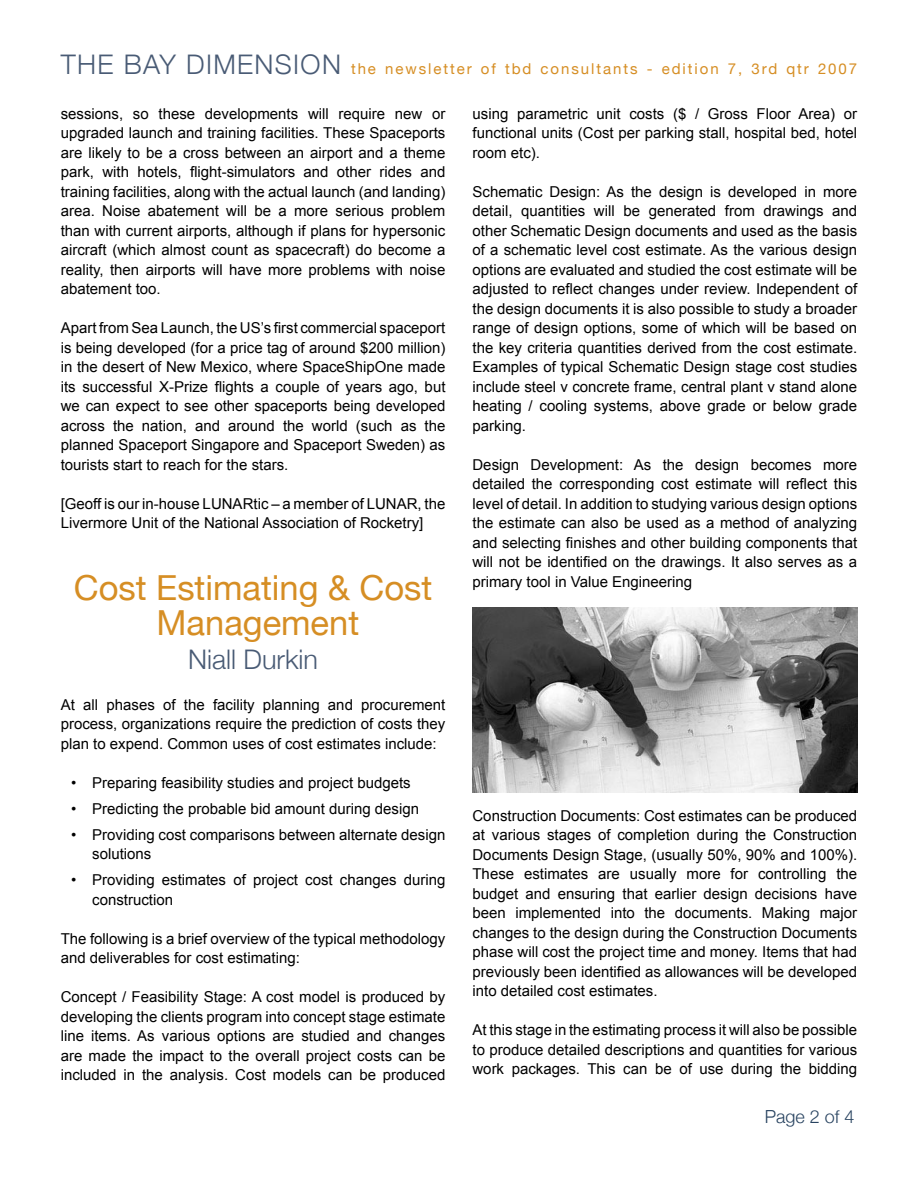
<style>
.page{position:relative;width:918px;height:1188px;background:#fff}
.page>*{position:absolute;margin:0;border:0;box-sizing:border-box;transform-origin:0 0}
.Article_title-end{font:34.5px "Helvetica Neue";color:#d68e24}
.Author{font:300 27px "Helvetica Neue";letter-spacing:.05em;color:#495b75}
.Author-2{font:300 27px "Helvetica Neue";color:#495b75}
.page_number{font:300 18px "Helvetica Neue";color:#284360}
.Main_paragraphs{font:15px/19.5px "Arial";color:#000;text-align:justify}
.bullets{font:15px/19.5px "Arial";color:#000}
.bullets-end{font:15px/19.5px "Arial";color:#000}
.t1{font:15px "Helvetica Neue";letter-spacing:.13em;color:#d68e24}
</style>
<div class="page">
<img style="left:472px;top:607px;width:385px;height:185px">
<p class="Author" style="left:61px;top:48px;width:282px">THE BAY DIMENSION</p>
<p class="t1" style="left:351px;top:60px;width:508px">the newsletter of tbd consultants - edition 7, 3rd qtr 2007</p>
<p class="Main_paragraphs" style="left:61px;top:104px;width:386px">sessions, so these developments will require new or upgraded launch and training facilities. These Spaceports are likely to be a cross between an airport and a theme park, with hotels, flight-simulators and other rides and training facilities, along with the actual launch (and landing) area. Noise abatement will be a more serious problem than with current airports, although if plans for hypersonic aircraft (which almost count as spacecraft) do become a reality, then airports will have more problems with noise abatement too.</p>
<p class="Main_paragraphs" style="left:61px;top:318px;width:386px">Apart from Sea Launch, the US’s first commercial spaceport is being developed (for a price tag of around $200 million) in the desert of New Mexico, where SpaceShipOne made its successful X-Prize flights a couple of years ago, but we can expect to see other spaceports being developed across the nation, and around the world (such as the planned Spaceport Singapore and Spaceport Sweden) as tourists start to reach for the stars.</p>
<p class="Main_paragraphs" style="left:61px;top:494px;width:386px">[Geoff is our in-house LUNARtic – a member of LUNAR, the<br>Livermore Unit of the National Association of Rocketry]</p>
<p class="Article_title-end" style="left:74px;top:567px;width:360px">Cost Estimating &amp; Cost</p>
<p class="Article_title-end" style="left:157px;top:602px;width:204px">Management</p>
<p class="Author-2" style="left:188px;top:643px;width:132px">Niall Durkin</p>
<p class="Main_paragraphs" style="left:61px;top:695px;width:386px">At all phases of the facility planning and procurement process, organizations require the prediction of costs they plan to expend. Common uses of cost estimates include:</p>
<p class="bullets" style="left:71px;top:773px;width:341px">• Preparing feasibility studies and project budgets</p>
<p class="bullets" style="left:71px;top:799px;width:349px">• Predicting the probable bid amount during design</p>
<p class="bullets" style="left:92px;top:825px;width:355px;text-indent:-21px">• Providing cost comparisons between alternate design solutions</p>
<p class="bullets-end" style="left:92px;top:870px;width:355px;text-indent:-21px">• Providing estimates of project cost changes during construction</p>
<p class="Main_paragraphs" style="left:61px;top:929px;width:386px">The following is a brief overview of the typical methodology and deliverables for cost estimating:</p>
<p class="Main_paragraphs" style="left:61px;top:987px;width:386px">Concept / Feasibility Stage: A cost model is produced by developing the clients program into concept stage estimate line items. As various options are studied and changes are made the impact to the overall project costs can be included in the analysis. Cost models can be produced</p>
<p class="Main_paragraphs" style="left:472px;top:104px;width:386px">using parametric unit costs ($ / Gross Floor Area) or functional units (Cost per parking stall, hospital bed, hotel room etc).</p>
<p class="Main_paragraphs" style="left:472px;top:182px;width:386px">Schematic Design: As the design is developed in more detail, quantities will be generated from drawings and other Schematic Design documents and used as the basis of a schematic level cost estimate. As the various design options are evaluated and studied the cost estimate will be adjusted to reflect changes under review. Independent of the design documents it is also possible to study a broader range of design options, some of which will be based on the key criteria quantities derived from the cost estimate.<br>Examples of typical Schematic Design stage cost studies include steel v concrete frame, central plant v stand alone heating / cooling systems, above grade or below grade parking.</p>
<p class="Main_paragraphs" style="left:472px;top:455px;width:386px">Design Development: As the design becomes more detailed the corresponding cost estimate will reflect this level of detail. In addition to studying various design options the estimate can also be used as a method of analyzing and selecting finishes and other building components that will not be identified on the drawings. It also serves as a primary tool in Value Engineering</p>
<p class="Main_paragraphs" style="left:472px;top:806px;width:386px">Construction Documents: Cost estimates can be produced at various stages of completion during the Construction Documents Design Stage, (usually 50%, 90% and 100%).<br>These estimates are usually more for controlling the budget and ensuring that earlier design decisions have been implemented into the documents. Making major changes to the design during the Construction Documents phase will cost the project time and money. Items that had previously been identified as allowances will be developed into detailed cost estimates.</p>
<p class="Main_paragraphs" style="left:472px;top:1020px;width:386px">At this stage in the estimating process it will also be possible to produce detailed descriptions and quantities for various work packages. This can be of use during the bidding</p>
<p class="page_number" style="left:765px;top:1105px;width:91px">Page 2 of 4</p>
</div>
